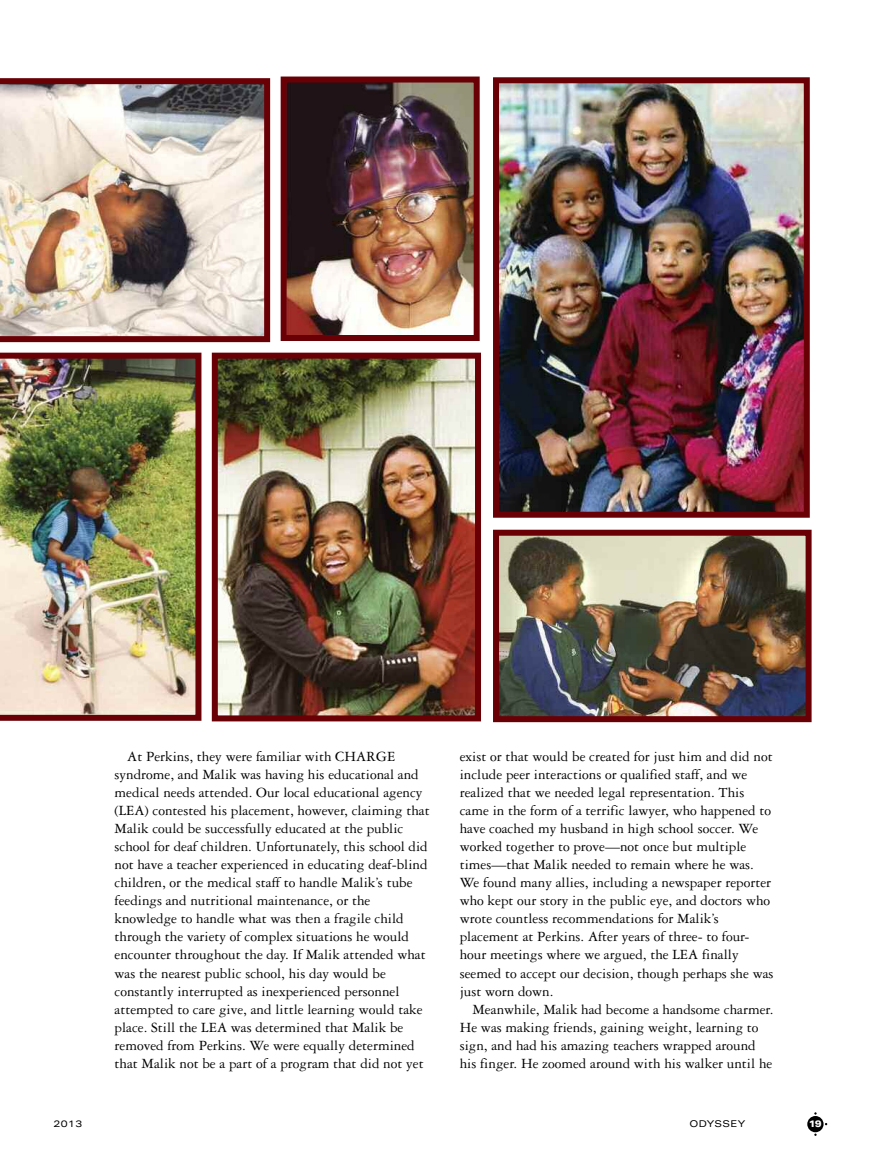
<style>
.page{position:relative;width:878px;height:1175px;background:#fff}
.page>*{position:absolute;margin:0;border:0;box-sizing:border-box;transform-origin:0 0}
.t1{font:15px/18px "Garamond Three";color:#000}
.t2{font:expanded 9.3px "Univers";letter-spacing:.035em;color:#000}
.t3{font:900 expanded 9.3px "Univers";color:#fff}
</style>
<div class="page">
<div style="left:807px;top:1116px;width:16px;height:16px;background:#000;border-radius:50%"></div>
<img style="left:0;top:78px;width:270px;height:264px">
<img style="left:219px;top:359px;width:255px;height:355px">
<div style="left:212px;top:352px;width:269px;height:369px;border:6px solid #690006"></div>
<img style="left:500px;top:537px;width:304px;height:178px">
<div style="left:493px;top:530px;width:318px;height:192px;border:6px solid #690006"></div>
<img style="left:0;top:352px;width:201px;height:369px">
<img style="left:287px;top:83px;width:185px;height:251px">
<div style="left:280px;top:76px;width:199px;height:265px;border:6px solid #690006"></div>
<img style="left:500px;top:84px;width:302px;height:427px">
<div style="left:493px;top:77px;width:316px;height:441px;border:6px solid #690006"></div>
<p class="t1" style="left:114px;top:749px;width:316px;text-indent:13px">At Perkins, they were familiar with CHARGE syndrome, and Malik was having his educational and medical needs attended. Our local educational agency (LEA) contested his placement, however, claiming that Malik could be successfully educated at the public school for deaf children. Unfortunately, this school did not have a teacher experienced in educating deaf-blind children, or the medical staff to handle Malik’s tube feedings and nutritional maintenance, or the knowledge to handle what was then a fragile child through the variety of complex situations he would encounter throughout the day. If Malik attended what was the nearest public school, his day would be constantly interrupted as inexperienced personnel attempted to care give, and little learning would take place. Still the LEA was determined that Malik be removed from Perkins. We were equally determined that Malik not be a part of a program that did not yet</p>
<p class="t1" style="left:459px;top:749px;width:315px">exist or that would be created for just him and did not include peer interactions or qualified staff, and we realized that we needed legal representation. This came in the form of a terrific lawyer, who happened to have coached my husband in high school soccer. We worked together to prove—not once but multiple times—that Malik needed to remain where he was.<br>We found many allies, including a newspaper reporter who kept our story in the public eye, and doctors who wrote countless recommendations for Malik’s placement at Perkins. After years of three- to four&shy;hour meetings where we argued, the LEA finally seemed to accept our decision, though perhaps she was just worn down.</p>
<p class="t1" style="left:459px;top:1001px;width:315px;text-indent:13px">Meanwhile, Malik had become a handsome charmer.<br>He was making friends, gaining weight, learning to sign, and had his amazing teachers wrapped around his finger. He zoomed around with his walker until he</p>
<p class="t2" style="left:54px;top:1120px;width:30px">2013</p>
<p class="t2" style="left:689px;top:1120px;width:57px">ODYSSEY</p>
<p class="t3" style="left:809px;top:1120px;width:14px">19</p>
</div>
